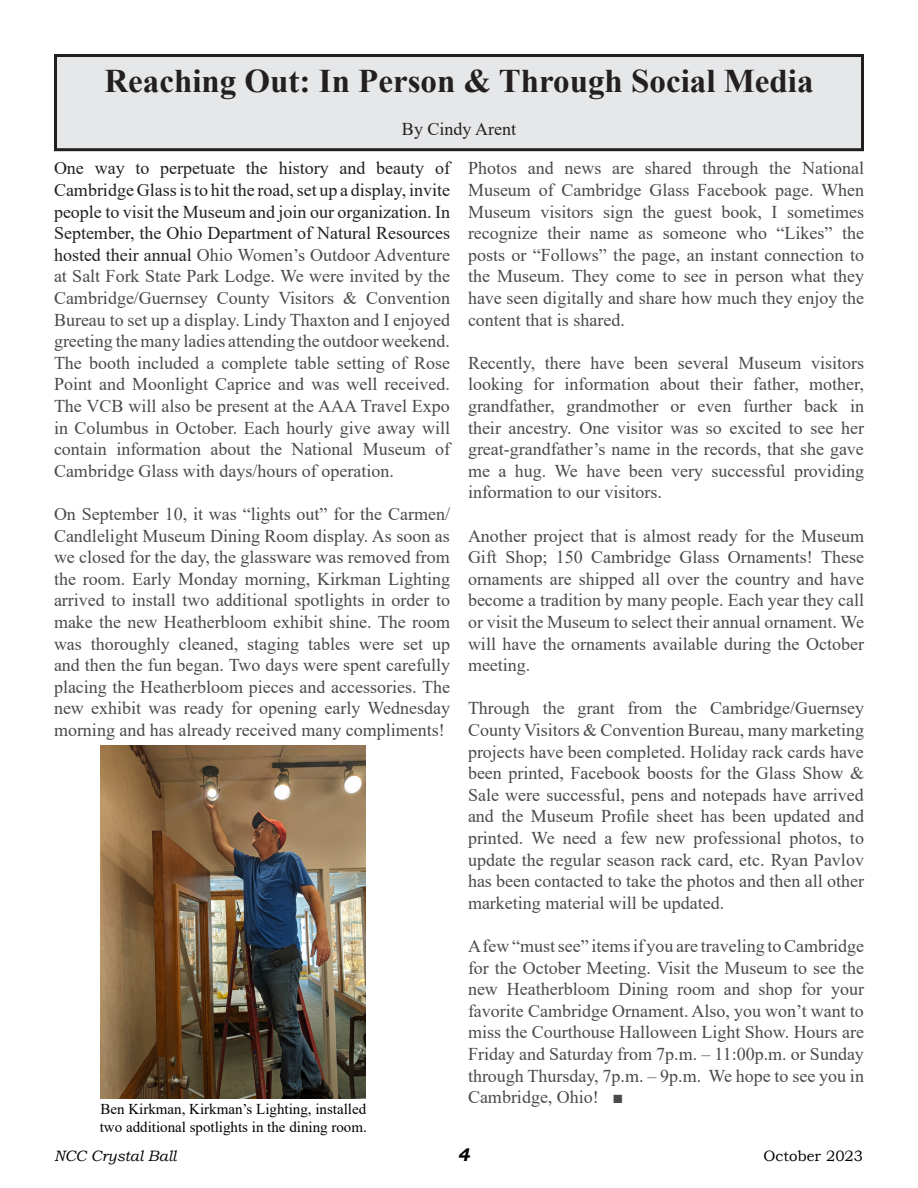
<style>
.page{position:relative;width:918px;height:1188px;background:#fff}
.page>*{position:absolute;margin:0;border:0;box-sizing:border-box;transform-origin:0 0}
.My_Toc_Item{font:700 33px "Times New Roman";color:#231f20}
.No_Spacing{font:18px/21.6px "Times New Roman";color:#4a4a4a;text-align:justify}
.No_Spacing-2{font:18px "Times New Roman";color:#231f20}
.Body_Text{font:italic 700 18px "Bookman Old Style";color:#000}
.t1{font:15px/18px "Times New Roman";color:#000}
.Body_Text-2{font:italic 15px "Bookman Old Style";color:#000}
.Body_Text-3{font:15px "Bookman Old Style";color:#000}
.s1{color:#231f20}
</style>
<div class="page">
<div style="left:56px;top:56px;width:806px;height:94px;background:#e6e7e9"></div>
<div style="left:54px;top:54px;width:810px;height:97px;border:3px solid #231f20"></div>
<img style="left:100px;top:746px;width:265px;height:352px">
<p class="My_Toc_Item" style="left:104px;top:57px;width:711px">Reaching Out: In Person &amp; Through Social Media</p>
<p class="No_Spacing-2" style="left:402px;top:117px;width:116px">By Cindy Arent</p>
<p class="No_Spacing" style="left:54px;top:157px;width:398px"><span class="s1">One way to perpetuate the history and beauty of Cambridge Glass is to hit the road, set up a display, invite people to visit the Museum and join our organization. In September, the Ohio Department of Natural Resources hosted their annual</span> Ohio Women’s Outdoor Adventure at Salt Fork State Park Lodge. We were invited by the Cambridge/Guernsey County Visitors &amp; Convention Bureau to set up a display. Lindy Thaxton and I enjoyed greeting the many ladies attending the outdoor weekend.<br>The booth included a complete table setting of Rose Point and Moonlight Caprice and was well received.<br>The VCB will also be present at the AAA Travel Expo in Columbus in October. Each hourly give away will contain information about the National Museum of Cambridge Glass with days/hours of operation.</p>
<p class="No_Spacing" style="left:54px;top:503px;width:398px">On September 10, it was “lights out” for the Carmen/ Candlelight Museum Dining Room display. As soon as we closed for the day, the glassware was removed from the room. Early Monday morning, Kirkman Lighting arrived to install two additional spotlights in order to make the new Heatherbloom exhibit shine. The room was thoroughly cleaned, staging tables were set up and then the fun began. Two days were spent carefully placing the Heatherbloom pieces and accessories. The new exhibit was ready for opening early Wednesday morning and has already received many compliments!</p>
<p class="No_Spacing" style="left:468px;top:157px;width:398px">Photos and news are shared through the National Museum of Cambridge Glass Facebook page. When Museum visitors sign the guest book, I sometimes recognize their name as someone who “Likes” the posts or “Follows” the page, an instant connection to the Museum. They come to see in person what they have seen digitally and share how much they enjoy the content that is shared.</p>
<p class="No_Spacing" style="left:468px;top:351px;width:398px">Recently, there have been several Museum visitors looking for information about their father, mother, grandfather, grandmother or even further back in their ancestry. One visitor was so excited to see her great-grandfather’s name in the records, that she gave me a hug. We have been very successful providing information to our visitors.</p>
<p class="No_Spacing" style="left:468px;top:524px;width:398px">Another project that is almost ready for the Museum Gift Shop; 150 Cambridge Glass Ornaments! These ornaments are shipped all over the country and have become a tradition by many people. Each year they call or visit the Museum to select their annual ornament. We will have the ornaments available during the October meeting.</p>
<p class="No_Spacing" style="left:468px;top:697px;width:398px">Through the grant from the Cambridge/Guernsey County Visitors &amp; Convention Bureau, many marketing projects have been completed. Holiday rack cards have been printed, Facebook boosts for the Glass Show &amp; Sale were successful, pens and notepads have arrived and the Museum Profile sheet has been updated and printed. We need a few new professional photos, to update the regular season rack card, etc. Ryan Pavlov has been contacted to take the photos and then all other marketing material will be updated.</p>
<p class="No_Spacing" style="left:468px;top:935px;width:398px">A few “must see” items if you are traveling to Cambridge for the October Meeting. Visit the Museum to see the new Heatherbloom Dining room and shop for your favorite Cambridge Ornament. Also, you won’t want to miss the Courthouse Halloween Light Show. Hours are Friday and Saturday from 7p.m. – 11:00p.m. or Sunday through Thursday, 7p.m. – 9p.m. We hope to see you in Cambridge, Ohio! ■</p>
<p class="t1" style="left:100px;top:1100px;width:269px">Ben Kirkman, Kirkman’s Lighting, installed two additional spotlights in the dining room.</p>
<p class="Body_Text-2" style="left:54px;top:1146px;width:124px">NCC Crystal Ball</p>
<p class="Body_Text" style="left:458px;top:1142px;width:14px">4</p>
<p class="Body_Text-3" style="left:764px;top:1146px;width:101px">October 2023</p>
</div>
